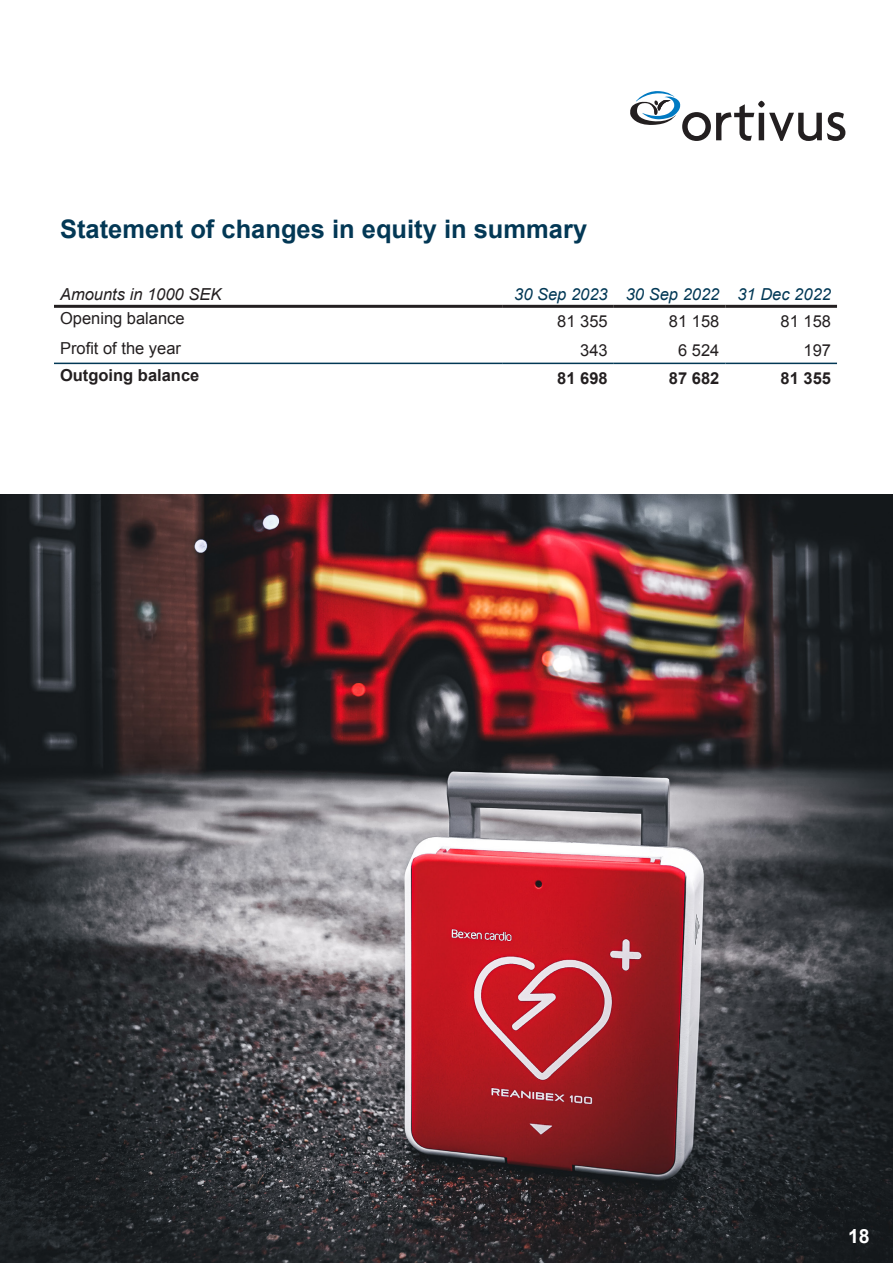
<style>
.page{position:relative;width:893px;height:1263px;background:#fff}
.page>*{position:absolute;margin:0;border:0;box-sizing:border-box;transform-origin:0 0}
.t1{font:700 25.5px "Arial";color:#033855}
.t2{font:700 19.5px "Arial";color:#fff}
.t3{font:16.5px "Arial";color:#231f20}
.t4{font:700 16.5px "Arial";color:#231f20}
.t5{font:italic 16.5px "Arial";color:#023855}
.t6{font:italic 16.5px "Arial";color:#231f20}
</style>
<div class="page">
<svg style="left:630px;top:91px;width:215px;height:50px"></svg>
<hr style="left:54px;top:305px;width:448px;height:3px;background:#231f20">
<hr style="left:54px;top:363px;width:448px;height:1px;background:#023855">
<hr style="left:502px;top:363px;width:112px;height:1px;background:#023855">
<hr style="left:614px;top:363px;width:111px;height:1px;background:#023855">
<hr style="left:725px;top:363px;width:112px;height:1px;background:#023855">
<hr style="left:502px;top:305px;width:112px;height:3px;background:#231f20">
<hr style="left:614px;top:305px;width:111px;height:3px;background:#231f20">
<hr style="left:725px;top:305px;width:112px;height:3px;background:#231f20">
<img style="left:0;top:494px;width:893px;height:769px">
<p class="t1" style="left:60px;top:213px;width:529px">Statement of changes in equity in summary</p>
<p class="t6" style="left:60px;top:284px;width:163px">Amounts in 1000 SEK</p>
<p class="t5" style="left:514px;top:284px;width:95px">30 Sep 2023</p>
<p class="t5" style="left:626px;top:284px;width:95px">30 Sep 2022</p>
<p class="t5" style="left:737px;top:284px;width:95px">31 Dec 2022</p>
<p class="t3" style="left:60px;top:308px;width:126px">Opening balance</p>
<p class="t3" style="left:557px;top:311px;width:52px">81 355</p>
<p class="t3" style="left:669px;top:311px;width:52px">81 158</p>
<p class="t3" style="left:780px;top:311px;width:52px">81 158</p>
<p class="t3" style="left:60px;top:338px;width:123px">Profit of the year</p>
<p class="t3" style="left:580px;top:339px;width:29px">343</p>
<p class="t3" style="left:678px;top:339px;width:43px">6 524</p>
<p class="t3" style="left:803px;top:339px;width:29px">197</p>
<p class="t4" style="left:60px;top:365px;width:141px">Outgoing balance</p>
<p class="t4" style="left:557px;top:368px;width:52px">81 698</p>
<p class="t4" style="left:669px;top:368px;width:52px">87 682</p>
<p class="t4" style="left:780px;top:368px;width:52px">81 355</p>
<p class="t2" style="left:848px;top:1223px;width:23px">18</p>
</div>
